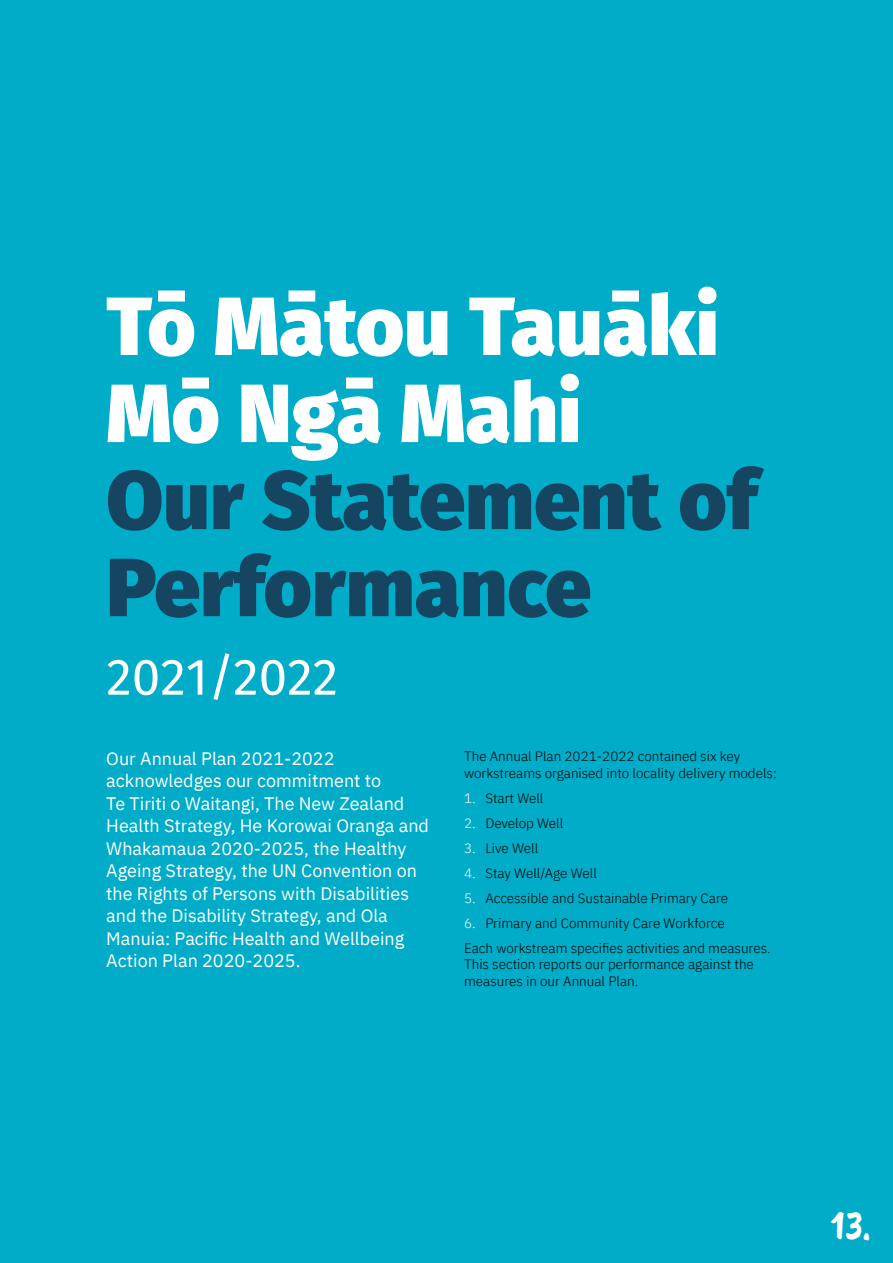
<style>
.page{position:relative;width:893px;height:1263px;background:#00acc8}
.page>*{position:absolute;margin:0;border:0;box-sizing:border-box;transform-origin:0 0}
.t1{font:900 82.5px/87px "Fira Sans";color:#164561}
.t2{font:900 82.5px/87px "Fira Sans";color:#fff}
.t3{font:51.3px "Fira Sans";color:#fff}
.t4{font:42px "Caveat Brush";color:#fff}
.t5{font:18px/22.5px "IBM Plex Sans";color:#fff}
.t6{font:300 13.5px/16.5px "IBM Plex Sans";color:#000}
.s1{color:#fff}
</style>
<div class="page">
<h1 class="t2" style="left:106px;top:275px;width:614px">Tō Mātou Tauāki<br>Mō Ngā Mahi</h1>
<h1 class="t1" style="left:106px;top:449px;width:652px">Our Statement of<br>Performance</h1>
<h2 class="t3" style="left:106px;top:641px;width:233px">2021/2022</h2>
<p class="t5" style="left:106px;top:745px;width:324px">Our Annual Plan 2021-2022 acknowledges our commitment to<br>Te Tiriti o Waitangi, The New Zealand Health Strategy, He Korowai Oranga and Whakamaua 2020-2025, the Healthy Ageing Strategy, the UN Convention on the Rights of Persons with Disabilities and the Disability Strategy, and Ola Manuia: Pacific Health and Wellbeing Action Plan 2020-2025.</p>
<p class="t6" style="left:464px;top:747px;width:314px">The Annual Plan 2021-2022 contained six key workstreams organised into locality delivery models:</p>
<p class="t6" style="left:464px;top:788px;width:81px"><span class="s1">1.</span> Start Well</p>
<p class="t6" style="left:464px;top:813px;width:101px"><span class="s1">2.</span> Develop Well</p>
<p class="t6" style="left:464px;top:838px;width:76px"><span class="s1">3.</span> Live Well</p>
<p class="t6" style="left:464px;top:863px;width:134px"><span class="s1">4.</span> Stay Well/Age Well</p>
<p class="t6" style="left:464px;top:888px;width:266px"><span class="s1">5.</span> Accessible and Sustainable Primary Care</p>
<p class="t6" style="left:464px;top:909px;width:308px;line-height:25px"><span class="s1">6.</span> Primary and Community Care Workforce<br>Each workstream specifies activities and measures.</p>
<p class="t6" style="left:464px;top:955px;width:291px">This section reports our performance against the measures in our Annual Plan.</p>
<h3 class="t4" style="left:831px;top:1201px;width:42px">13.</h3>
</div>
